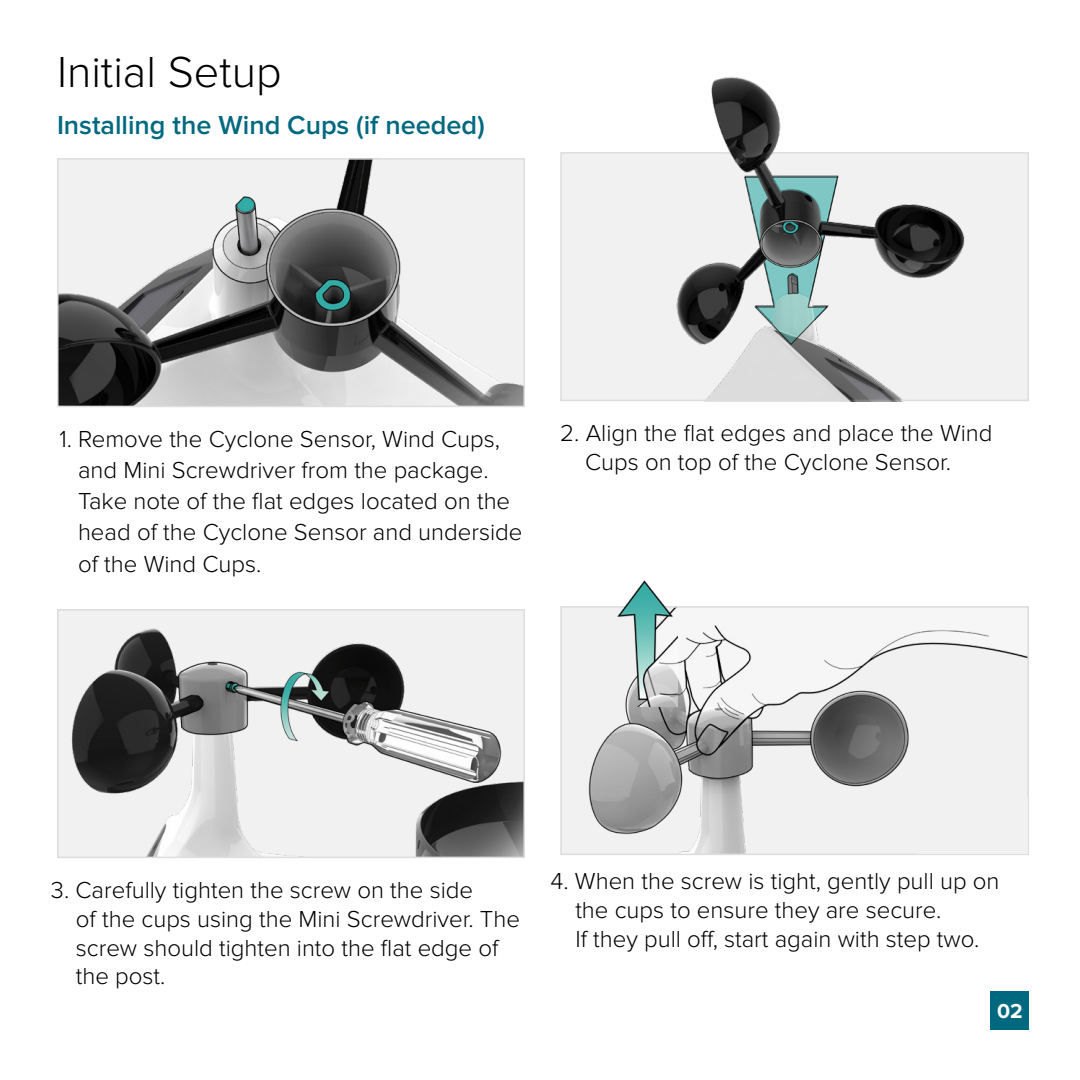
<style>
.page{position:relative;width:1080px;height:1080px;background:#fff}
.page>*{position:absolute;margin:0;border:0;box-sizing:border-box;transform-origin:0 0}
.t1{font:300 45px "Proxima Nova";color:#000}
.t2{font:600 27px "Proxima Nova";color:#01697f}
.t3{font:300 24px/28.8px "Proxima Nova";color:#000}
.t4{font:700 21px "Proxima Nova";color:#fff}
</style>
<div class="page">
<div style="left:991px;top:991px;width:38px;height:39px;background:#01697f"></div>
<img style="left:60px;top:612px;width:462px;height:243px">
<div style="left:57px;top:609px;width:468px;height:249px;border:2px solid #dcddde"></div>
<img style="left:60px;top:161px;width:462px;height:243px">
<div style="left:57px;top:158px;width:468px;height:249px;border:2px solid #dcddde"></div>
<img style="left:560px;top:77px;width:468px;height:324px">
<img style="left:563px;top:609px;width:463px;height:243px">
<div style="left:560px;top:606px;width:469px;height:249px;border:2px solid #dcddde"></div>
<div style="left:916px;top:797px;width:111px;height:57px;background:#f1f1f2"></div>
<img style="left:614px;top:580px;width:64px;height:126px">
<h1 class="t1" style="left:57px;top:46px;width:226px">Initial Setup</h1>
<p class="t2" style="left:57px;top:110px;width:429px">Installing the Wind Cups (if needed)</p>
<p class="t3" style="left:78px;top:424px;width:446px;line-height:31.2px;text-indent:-19px">1. Remove the Cyclone Sensor, Wind Cups, and Mini Screwdriver from the package.<br>Take note of the flat edges located on the head of the Cyclone Sensor and underside of the Wind Cups.</p>
<p class="t3" style="left:585px;top:419px;width:409px;text-indent:-25px">2. Align the flat edges and place the Wind<br>Cups on top of the Cyclone Sensor.</p>
<p class="t3" style="left:76px;top:876px;width:446px;text-indent:-25px">3. Carefully tighten the screw on the side<br>of the cups using the Mini Screwdriver. The screw should tighten into the flat edge of the post.</p>
<p class="t3" style="left:575px;top:867px;width:426px;text-indent:-25px">4. When the screw is tight, gently pull up on the cups to ensure they are secure.<br>If they pull off, start again with step two.</p>
<p class="t4" style="left:997px;top:999px;width:27px">02</p>
</div>
